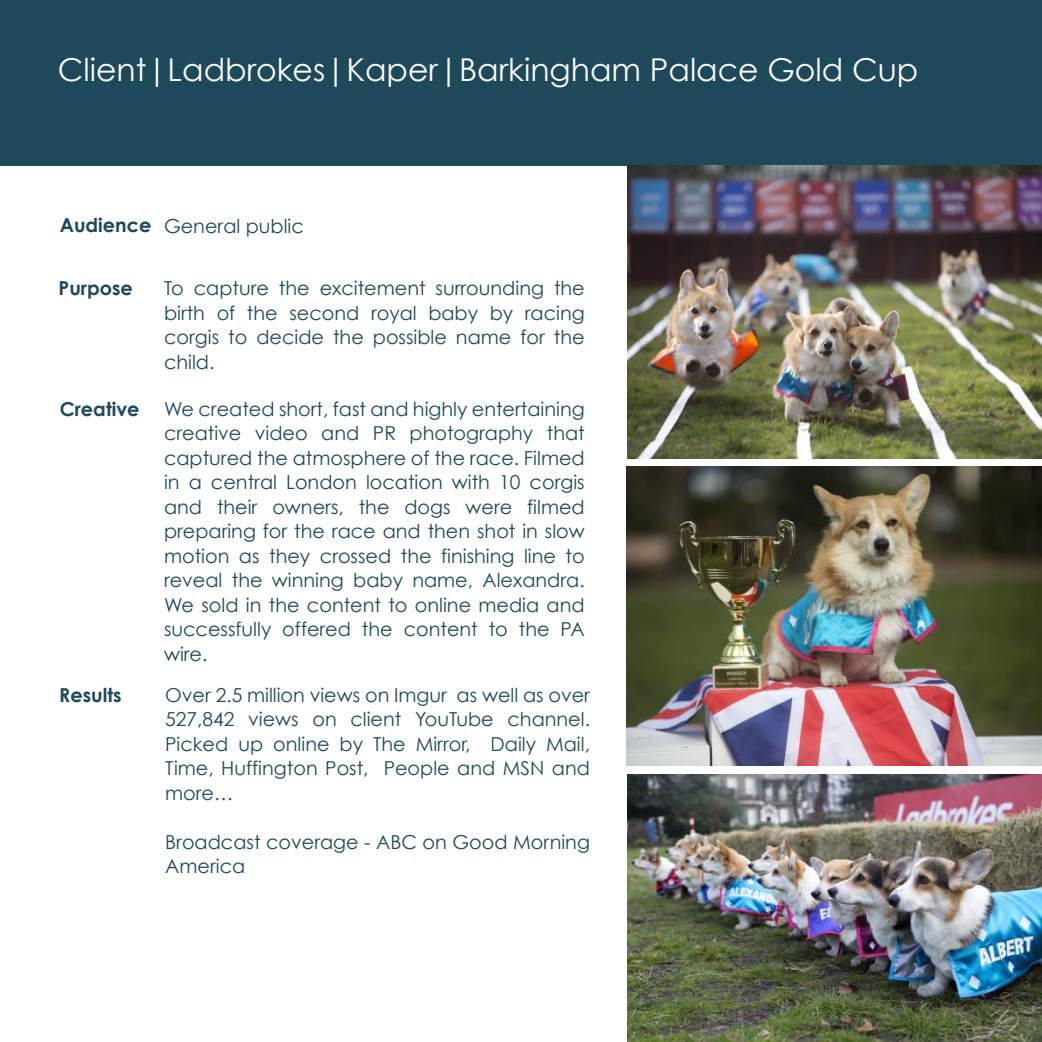
<style>
.page{position:relative;width:1042px;height:1042px;background:#fff}
.page>*{position:absolute;margin:0;border:0;box-sizing:border-box;transform-origin:0 0}
.t1{font:31.5px "Century Gothic";color:#fff}
.t2{font:19.25px/24.5px "Century Gothic";color:#1d495a;text-align:justify}
.t3{font:700 19.25px "Century Gothic";color:#1d495a}
.s1{font-weight:700}
</style>
<div class="page">
<div style="left:0;top:0;width:1041px;height:166px;background:#1d495a"></div>
<img style="left:628px;top:165px;width:414px;height:293px">
<img style="left:627px;top:466px;width:415px;height:299px">
<img style="left:628px;top:774px;width:413px;height:268px">
<h1 class="t1" style="left:58px;top:51px;width:862px">Client|Ladbrokes|Kaper|Barkingham Palace Gold Cup</h1>
<p class="t2" style="left:60px;top:214px;width:245px"><span class="s1">Audience</span> General public</p>
<p class="t3" style="left:59px;top:276px;width:76px">Purpose</p>
<p class="t2" style="left:164px;top:276px;width:422px">To capture the excitement surrounding the birth of the second royal baby by racing corgis to decide the possible name for the child.</p>
<p class="t3" style="left:60px;top:397px;width:81px">Creative</p>
<p class="t2" style="left:164px;top:396px;width:422px">We created short, fast and highly entertaining creative video and PR photography that captured the atmosphere of the race. Filmed in a central London location with 10 corgis and their owners, the dogs were filmed preparing for the race and then shot in slow motion as they crossed the finishing line to reveal the winning baby name, Alexandra.<br>We sold in the content to online media and successfully offered the content to the PA wire.</p>
<p class="t3" style="left:59px;top:683px;width:64px">Results</p>
<p class="t2" style="left:165px;top:682px;width:426px">Over 2.5 million views on Imgur as well as over 527,842 views on client YouTube channel.<br>Picked up online by The Mirror, Daily Mail, Time, Huffington Post, People and MSN and more…</p>
<p class="t2" style="left:165px;top:829px;width:426px">Broadcast coverage - ABC on Good Morning<br>America</p>
</div>
